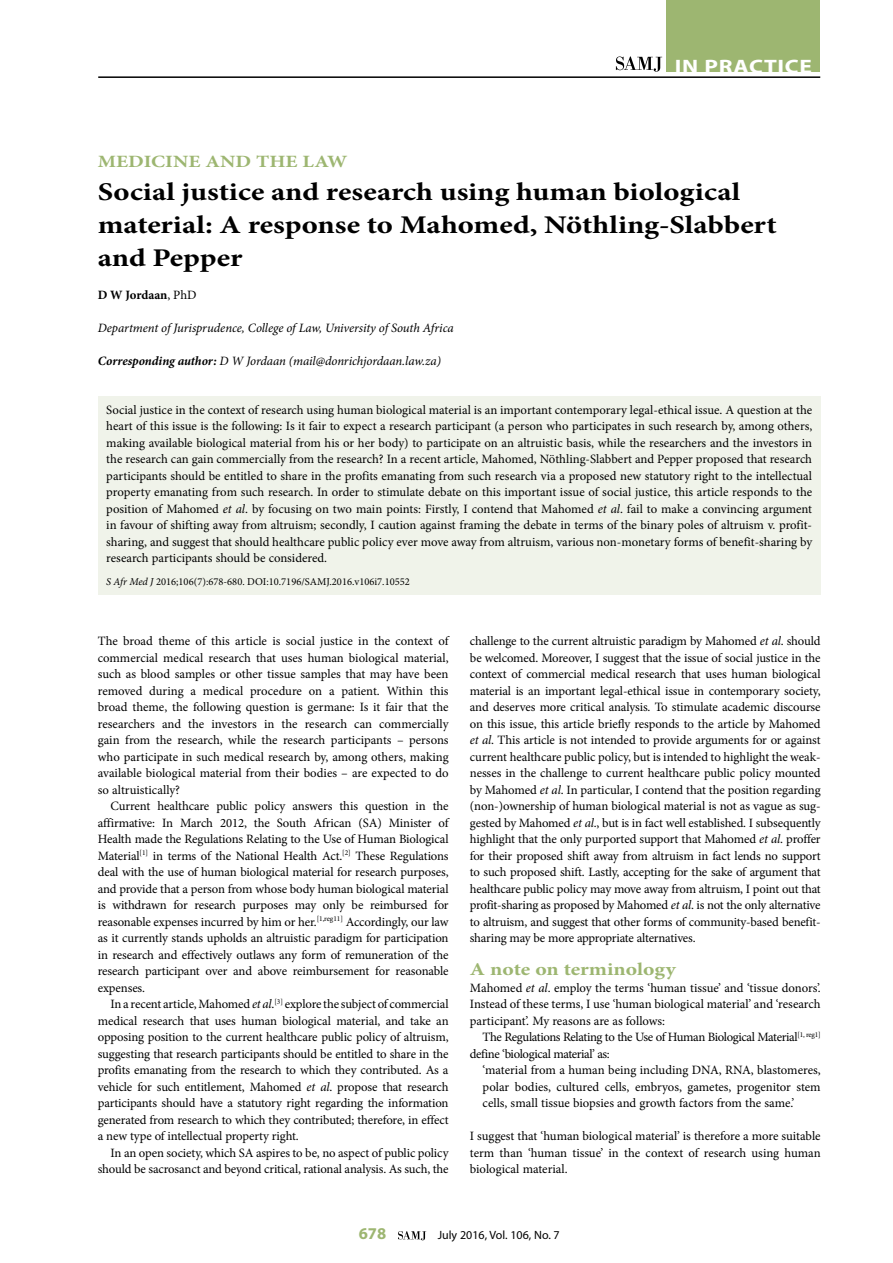
<style>
.page{position:relative;width:893px;height:1263px;background:#fff}
.page>*{position:absolute;margin:0;border:0;box-sizing:border-box;transform-origin:0 0}
.t1{font:700 25.5px/33px "Minion Pro";color:#000;scale:1.2 1}
.t2{font:700 19.5px "Myriad Pro";letter-spacing:.03em;color:#fff;scale:1.2 1}
.t3{font:700 18px "Minion Pro";color:#9db671;scale:1.2 1}
.t4{font:700 17.25px "Minion Pro";color:#9db671;scale:1.2 1}
.t5{font:700 16.5px "Myriad Pro";color:#9db671}
.t6{font:12.75px/16.5px "Minion Pro";letter-spacing:-.01em;color:#000;text-align:justify}
.t7{font:italic 12.75px "Minion Pro";letter-spacing:-.005em;color:#000}
.t8{font:12.75px/16.5px "Minion Pro";letter-spacing:-.03em;color:#000}
.t9{font:700 12.75px "Minion Pro";letter-spacing:-.005em;color:#000}
.t10{font:12px "Myriad Pro";color:#000}
.t11{font:10.5px "Minion Pro";color:#000}
.s1{font-weight:400}
.s2{font-weight:700}
.s3{font-style:italic}
</style>
<div class="page">
<hr style="left:98px;top:76px;width:722px;height:2px;background:#000">
<div style="left:667px;top:0;width:153px;height:72px;background:#9db671"></div>
<svg style="left:616px;top:57px;width:46px;height:15px"></svg>
<div style="left:98px;top:396px;width:723px;height:198px;background:#f0f3ea"></div>
<svg style="left:398px;top:1231px;width:28px;height:9px"></svg>
<h2 class="t2" style="left:675px;top:54px;width:116px">IN PRACTICE</h2>
<h3 class="t4" style="left:98px;top:149px;width:209px">MEDICINE AND THE LAW</h3>
<h1 class="t1" style="left:98px;top:175px;width:567px">Social justice and research using human biological material: A response to Mahomed, Nöthling-Slabbert and Pepper</h1>
<p class="t9" style="left:98px;top:285px;width:100px">D W Jordaan<span class="s1">, PhD</span></p>
<p class="t7" style="left:98px;top:319px;width:357px">Department of Jurisprudence, College of Law, University of South Africa</p>
<p class="t7" style="left:98px;top:352px;width:345px"><span class="s2">Corresponding author:</span> D W Jordaan (mail@donrichjordaan.law.za)</p>
<p class="t6" style="left:106px;top:402px;width:707px">Social justice in the context of research using human biological material is an important contemporary legal-ethical issue. A question at the heart of this issue is the following: Is it fair to expect a research participant (a person who participates in such research by, among others, making available biological material from his or her body) to participate on an altruistic basis, while the researchers and the investors in the research can gain commercially from the research? In a recent article, Mahomed, Nöthling-Slabbert and Pepper proposed that research participants should be entitled to share in the profits emanating from such research via a proposed new statutory right to the intellectual property emanating from such research. In order to stimulate debate on this important issue of social justice, this article responds to the position of Mahomed <span class="s3">et al</span>. by focusing on two main points: Firstly, I contend that Mahomed <span class="s3">et al</span>. fail to make a convincing argument in favour of shifting away from altruism; secondly, I caution against framing the debate in terms of the binary poles of altruism v. profit&shy;sharing, and suggest that should healthcare public policy ever move away from altruism, various non-monetary forms of benefit-sharing by research participants should be considered.</p>
<p class="t11" style="left:106px;top:574px;width:305px"><span class="s3">S Afr Med J</span> 2016;106(7):678-680. DOI:10.7196/SAMJ.2016.v106i7.10552</p>
<p class="t6" style="left:98px;top:633px;width:352px">The broad theme of this article is social justice in the context of commercial medical research that uses human biological material, such as blood samples or other tissue samples that may have been removed during a medical procedure on a patient. Within this broad theme, the following question is germane: Is it fair that the researchers and the investors in the research can commercially gain from the research, while the research participants – persons who participate in such medical research by, among others, making available biological material from their bodies – are expected to do so altruistically?</p>
<p class="t6" style="left:98px;top:798px;width:352px;text-indent:13px">Current healthcare public policy answers this question in the affirmative: In March 2012, the South African (SA) Minister of Health made the Regulations Relating to the Use of Human Biological Material<sup>[1]</sup> in terms of the National Health Act.<sup>[2]</sup> These Regulations deal with the use of human biological material for research purposes, and provide that a person from whose body human biological material is withdrawn for research purposes may only be reimbursed for reasonable expenses incurred by him or her.<sup>[1,reg11]</sup> Accordingly, our law as it currently stands upholds an altruistic paradigm for participation in research and effectively outlaws any form of remuneration of the research participant over and above reimbursement for reasonable expenses.</p>
<p class="t6" style="left:98px;top:996px;width:352px;text-indent:13px">In a recent article, Mahomed <span class="s3">et al</span>.<sup>[3]</sup> explore the subject of commercial medical research that uses human biological material, and take an opposing position to the current healthcare public policy of altruism, suggesting that research participants should be entitled to share in the profits emanating from the research to which they contributed. As a vehicle for such entitlement, Mahomed <span class="s3">et al</span>. propose that research participants should have a statutory right regarding the information generated from research to which they contributed; therefore, in effect a new type of intellectual property right.</p>
<p class="t6" style="left:98px;top:1144px;width:352px;text-align:right">In an open society, which SA aspires to be, no aspect of public policy should be sacrosanct and beyond critical, rational analysis. As such, the</p>
<p class="t6" style="left:470px;top:633px;width:352px">challenge to the current altruistic paradigm by Mahomed <span class="s3">et al</span>. should be welcomed. Moreover, I suggest that the issue of social justice in the context of commercial medical research that uses human biological material is an important legal-ethical issue in contemporary society, and deserves more critical analysis. To stimulate academic discourse on this issue, this article briefly responds to the article by Mahomed <span class="s3">et al</span>. This article is not intended to provide arguments for or against current healthcare public policy, but is intended to highlight the weak&shy;nesses in the challenge to current healthcare public policy mounted by Mahomed <span class="s3">et al</span>. In particular, I contend that the position regarding (non-)ownership of human biological material is not as vague as sug&shy;gested by Mahomed <span class="s3">et al</span>., but is in fact well established. I subsequently highlight that the only purported support that Mahomed <span class="s3">et al</span>. proffer for their proposed shift away from altruism in fact lends no support to such proposed shift. Lastly, accepting for the sake of argument that healthcare public policy may move away from altruism, I point out that profit-sharing as proposed by Mahomed <span class="s3">et al</span>. is not the only alternative to altruism, and suggest that other forms of community-based benefit&shy;sharing may be more appropriate alternatives.</p>
<h3 class="t3" style="left:470px;top:957px;width:173px">A note on terminology</h3>
<p class="t6" style="left:470px;top:979px;width:352px">Mahomed <span class="s3">et al</span>. employ the terms ‘human tissue’ and ‘tissue donors’.<br>Instead of these terms, I use ‘human biological material’ and ‘research participant’. My reasons are as follows:</p>
<p class="t8" style="left:470px;top:1029px;width:352px;text-indent:13px">The Regulations Relating to the Use of Human Biological Material<sup>[1,</sup> <sup>reg1] </sup>define ‘biological material’ as:</p>
<p class="t6" style="left:483px;top:1062px;width:340px">‘material from a human being including DNA, RNA, blastomeres, polar bodies, cultured cells, embryos, gametes, progenitor stem cells, small tissue biopsies and growth factors from the same.’</p>
<p class="t6" style="left:470px;top:1128px;width:352px">I suggest that ‘human biological material’ is therefore a more suitable term than ‘human tissue’ in the context of research using human biological material.</p>
<p class="t5" style="left:359px;top:1223px;width:29px">678</p>
<p class="t10" style="left:438px;top:1228px;width:124px">July 2016, Vol. 106, No. 7</p>
</div>
